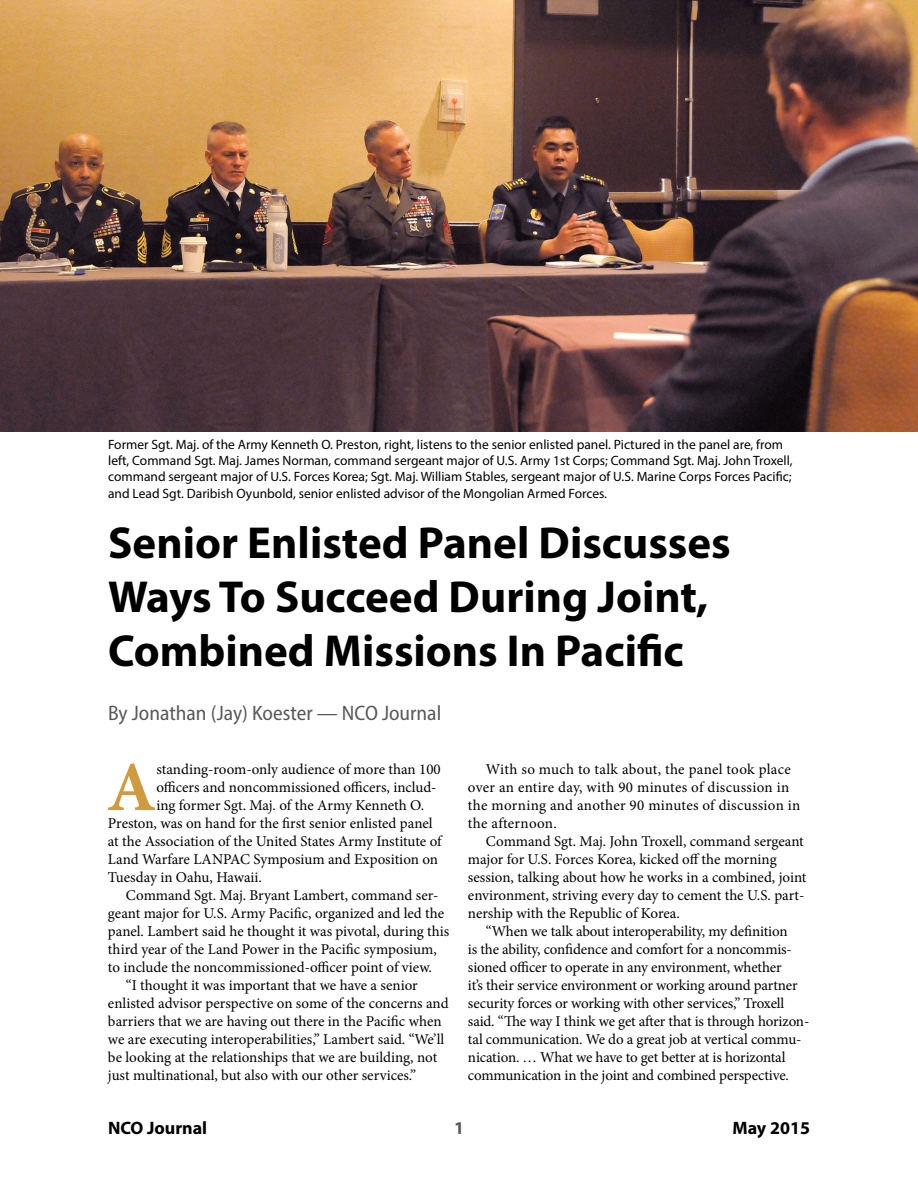
<style>
.page{position:relative;width:918px;height:1188px;background:#fff}
.page>*{position:absolute;margin:0;border:0;box-sizing:border-box;transform-origin:0 0}
.t1{font:700 70.35px "Minion Pro";color:#d09a3f}
.t2{font:700 45px/54px "Myriad Pro";color:#000}
.t3{font:semi-condensed 21px "Myriad Pro";color:#58595b}
.t4{font:700 18px "Myriad Pro";color:#000}
.t5{font:700 18px "Myriad Pro";color:#58595b}
.t6{font:15px/18px "Minion Pro";letter-spacing:-.005em;color:#000}
.t7{font:15px/18px "Minion Pro";letter-spacing:.015em;color:#000}
.t8{font:13.5px/16.5px "Myriad Pro";color:#000}
</style>
<div class="page">
<img style="left:0;top:0;width:918px;height:432px">
<p class="t8" style="left:108px;top:436px;width:686px">Former Sgt. Maj. of the Army Kenneth O. Preston, right, listens to the senior enlisted panel. Pictured in the panel are, from left, Command Sgt. Maj. James Norman, command sergeant major of U.S. Army 1st Corps; Command Sgt. Maj. John Troxell, command sergeant major of U.S. Forces Korea; Sgt. Maj. William Stables, sergeant major of U.S. Marine Corps Forces Pacific; and Lead Sgt. Daribish Oyunbold, senior enlisted advisor of the Mongolian Armed Forces.</p>
<h2 class="t2" style="left:108px;top:514px;width:624px">Senior Enlisted Panel Discusses<br>Ways To Succeed During Joint,<br>Combined Missions In Pacific</h2>
<h3 class="t3" style="left:108px;top:700px;width:335px">By Jonathan (Jay) Koester — NCO Journal</h3>
<h1 class="t1" style="left:107px;top:738px;width:51px">A</h1>
<p class="t6" style="left:156px;top:760px;width:286px">standing-room-only audience of more than 100</p>
<p class="t7" style="left:468px;top:760px;width:334px;text-indent:18px">With so much to talk about, the panel took place over an entire day, with 90 minutes of discussion in the morning and another 90 minutes of discussion in the afternoon.</p>
<p class="t6" style="left:468px;top:832px;width:340px;text-indent:18px">Command Sgt. Maj. John Troxell, command sergeant major for U.S. Forces Korea, kicked off the morning session, talking about how he works in a combined, joint environment, striving every day to cement the U.S. part&shy;nership with the Republic of Korea.</p>
<p class="t6" style="left:468px;top:922px;width:343px;text-indent:18px">“When we talk about interoperability, my definition<br>is the ability, confidence and comfort for a noncommis&shy;sioned officer to operate in any environment, whether<br>it’s their service environment or working around partner security forces or working with other services,” Troxell said. “The way I think we get after that is through horizon&shy;tal communication. We do a great job at vertical commu&shy;nication. … What we have to get better at is horizontal communication in the joint and combined perspective.</p>
<p class="t6" style="left:156px;top:778px;width:282px">officers and noncommissioned officers, includ-</p>
<p class="t6" style="left:156px;top:796px;width:269px">ing former Sgt. Maj. of the Army Kenneth O.</p>
<p class="t6" style="left:108px;top:814px;width:326px">Preston, was on hand for the first senior enlisted panel</p>
<p class="t6" style="left:108px;top:832px;width:335px">at the Association of the United States Army Institute of</p>
<p class="t6" style="left:108px;top:850px;width:332px">Land Warfare LANPAC Symposium and Exposition on</p>
<p class="t6" style="left:108px;top:868px;width:155px">Tuesday in Oahu, Hawaii.</p>
<p class="t6" style="left:126px;top:886px;width:314px">Command Sgt. Maj. Bryant Lambert, command ser-</p>
<p class="t6" style="left:108px;top:904px;width:338px">geant major for U.S. Army Pacific, organized and led the</p>
<p class="t6" style="left:108px;top:922px;width:343px">panel. Lambert said he thought it was pivotal, during this</p>
<p class="t6" style="left:108px;top:940px;width:330px">third year of the Land Power in the Pacific symposium,</p>
<p class="t6" style="left:108px;top:958px;width:325px">to include the noncommissioned-officer point of view.</p>
<p class="t6" style="left:126px;top:976px;width:293px">“I thought it was important that we have a senior</p>
<p class="t6" style="left:108px;top:994px;width:342px">enlisted advisor perspective on some of the concerns and</p>
<p class="t6" style="left:108px;top:1012px;width:335px">barriers that we are having out there in the Pacific when</p>
<p class="t6" style="left:108px;top:1030px;width:338px">we are executing interoperabilities,” Lambert said. “We’ll</p>
<p class="t6" style="left:108px;top:1048px;width:331px">be looking at the relationships that we are building, not</p>
<p class="t6" style="left:108px;top:1066px;width:310px">just multinational, but also with our other services.”</p>
<p class="t4" style="left:108px;top:1116px;width:101px">NCO Journal</p>
<p class="t5" style="left:454px;top:1116px;width:11px">1</p>
<p class="t4" style="left:732px;top:1116px;width:79px">May 2015</p>
</div>
